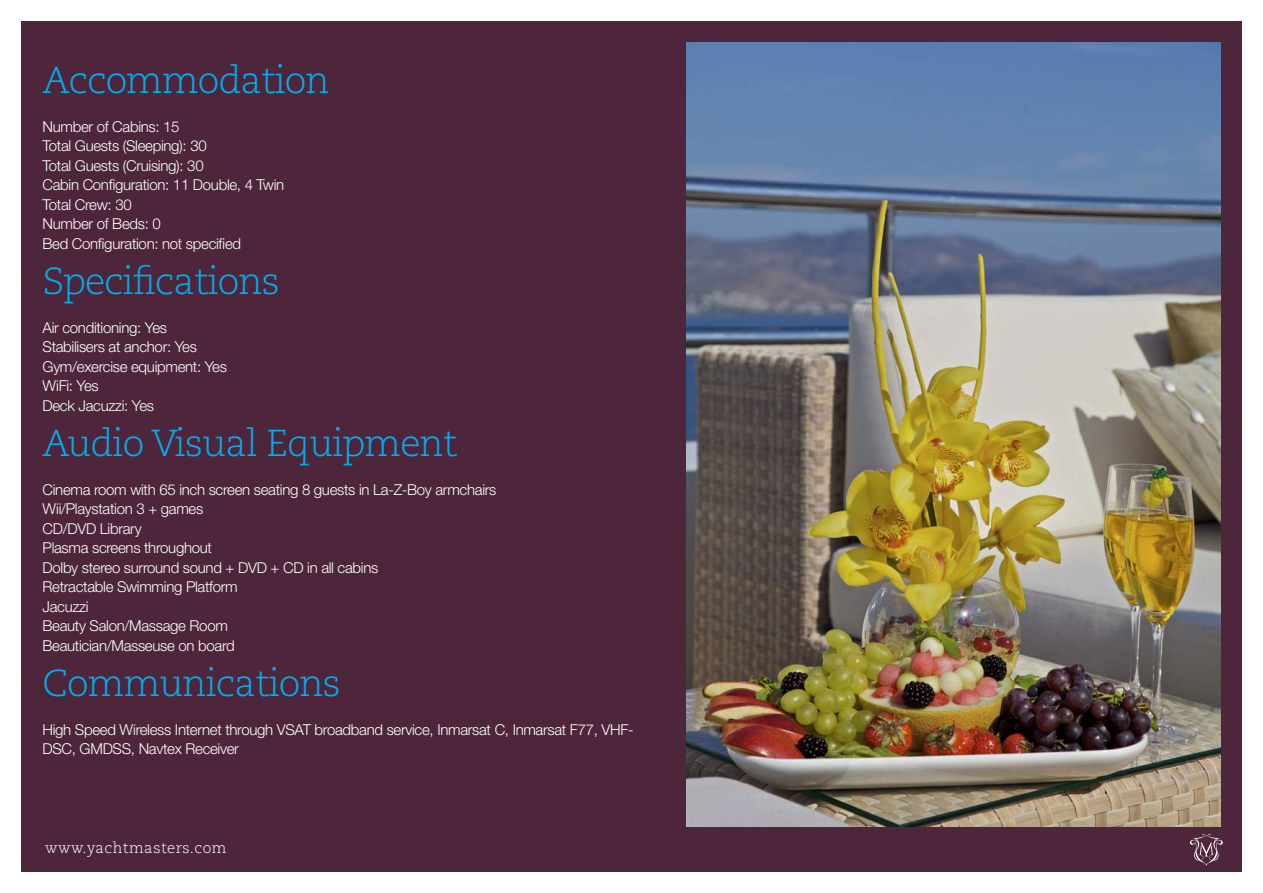
<style>
.page{position:relative;width:1263px;height:893px;background:#fff}
.page>*{position:absolute;margin:0;border:0;box-sizing:border-box;transform-origin:0 0}
.t1{font:300 37.5px "Caecilia LT Std";letter-spacing:-.025em;color:#00aeef}
.t2{font:300 15px/19.5px "Helvetica Neue LT Std";letter-spacing:-.02em;color:#fff}
.t3{font:300 15px "Caecilia LT Std";letter-spacing:.03em;color:#fff}
</style>
<div class="page">
<div style="left:21px;top:21px;width:1221px;height:851px;background:#4d263b"></div>
<img style="left:687px;top:43px;width:533px;height:784px">
<svg style="left:1189px;top:834px;width:34px;height:32px"></svg>
<h1 class="t1" style="left:43px;top:59px;width:289px">Accommodation</h1>
<p class="t2" style="left:43px;top:116px;width:243px">Number of Cabins: 15<br>Total Guests (Sleeping): 30<br>Total Guests (Cruising): 30<br>Cabin Configuration: 11 Double, 4 Twin<br>Total Crew: 30<br>Number of Beds: 0<br>Bed Configuration: not specified</p>
<h1 class="t1" style="left:43px;top:260px;width:239px">Specifications</h1>
<p class="t2" style="left:43px;top:317px;width:186px">Air conditioning: Yes<br>Stabilisers at anchor: Yes<br>Gym/exercise equipment: Yes<br>WiFi: Yes<br>Deck Jacuzzi: Yes</p>
<h1 class="t1" style="left:43px;top:422px;width:416px">Audio Visual Equipment</h1>
<p class="t2" style="left:43px;top:479px;width:455px">Cinema room with 65 inch screen seating 8 guests in La-Z-Boy armchairs<br>Wii/Playstation 3 + games<br>CD/DVD Library<br>Plasma screens throughout<br>Dolby stereo surround sound + DVD + CD in all cabins<br>Retractable Swimming Platform<br>Jacuzzi<br>Beauty Salon/Massage Room<br>Beautician/Masseuse on board</p>
<h1 class="t1" style="left:43px;top:662px;width:300px">Communications</h1>
<p class="t2" style="left:43px;top:719px;width:593px">High Speed Wireless Internet through VSAT broadband service, Inmarsat C, Inmarsat F77, VHF-<br>DSC, GMDSS, Navtex Receiver</p>
<p class="t3" style="left:45px;top:839px;width:183px">www.yachtmasters.com</p>
<p class="t3" style="left:43px;top:841px;width:183px">www.yachtmasters.com</p>
</div>
